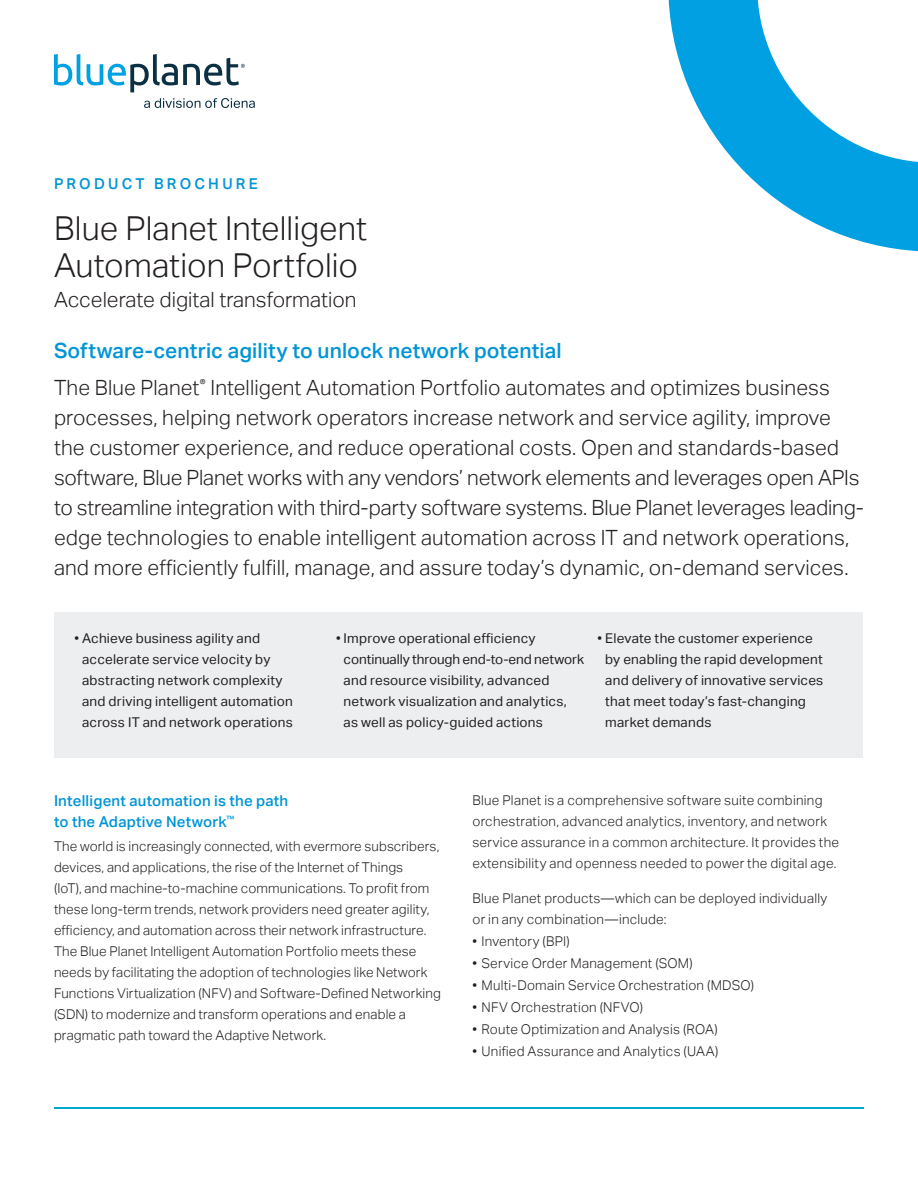
<style>
.page{position:relative;width:918px;height:1188px;background:#fff}
.page>*{position:absolute;margin:0;border:0;box-sizing:border-box;transform-origin:0 0}
.Product_Headline{font:300 33px/37.5px "Aktiv Grotesk";color:#231f20}
.Intro_Copy_-_PB_-_Bo{font:300 21px/30px "Aktiv Grotesk";color:#231f20}
.Intro_Copy_-_PB_-_Bo-2{font:500 21px "Aktiv Grotesk";letter-spacing:.005em;color:#0095d6}
.Product_Subhead{font:300 21px "Aktiv Grotesk";color:#231f20}
.Headline_for_body_co{font:500 15px/21px "Aktiv Grotesk";letter-spacing:.015em;color:#0095d6}
.Headline_for_body_co-2{font:500 15px "Aktiv Grotesk";letter-spacing:.215em;color:#0095d6}
.Body_Copy{font:300 13.5px/21px "Aktiv Grotesk";letter-spacing:.01em;color:#231f20}
.t1{font:13.5px/21px "Aktiv Grotesk";letter-spacing:.015em;color:#231f20}
.Body_Copy_BULLET__ex{font:300 13.5px/21px "Aktiv Grotesk";letter-spacing:.02em;color:#231f20}
.s1{font-weight:300}
</style>
<div class="page">
<svg style="left:54px;top:54px;width:191px;height:38px"></svg>
<svg style="left:144px;top:98px;width:111px;height:10px"></svg>
<hr style="left:54px;top:1107px;width:810px;height:1px;background:#00a7cf">
<svg style="left:668px;top:0;width:250px;height:252px"></svg>
<div style="left:55px;top:613px;width:808px;height:145px;background:#eceef0"></div>
<p class="Headline_for_body_co-2" style="left:54px;top:175px;width:205px">PRODUCT BROCHURE</p>
<p class="Product_Headline" style="left:54px;top:209px;width:315px">Blue Planet Intelligent<br>Automation Portfolio</p>
<p class="Product_Subhead" style="left:54px;top:288px;width:304px">Accelerate digital transformation</p>
<p class="Intro_Copy_-_PB_-_Bo-2" style="left:54px;top:338px;width:509px">Software-centric agility to unlock network potential</p>
<p class="Intro_Copy_-_PB_-_Bo" style="left:54px;top:373px;width:812px">The Blue Planet<sup>®</sup> Intelligent Automation Portfolio automates and optimizes business processes, helping network operators increase network and service agility, improve the customer experience, and reduce operational costs. Open and standards-based software, Blue Planet works with any vendors’ network elements and leverages open APIs to streamline integration with third-party software systems. Blue Planet leverages leading&shy;edge technologies to enable intelligent automation across IT and network operations, and more efficiently fulfill, manage, and assure today’s dynamic, on-demand services.</p>
<p class="t1" style="left:82px;top:628px;width:212px;text-indent:-8px"><span class="s1">•</span> Achieve business agility and accelerate service velocity by abstracting network complexity and driving intelligent automation across IT and network operations</p>
<p class="t1" style="left:344px;top:628px;width:242px;text-indent:-8px"><span class="s1">•</span> Improve operational efficiency continually through end-to-end network and resource visibility, advanced network visualization and analytics, as well as policy-guided actions</p>
<p class="t1" style="left:605px;top:628px;width:220px;text-indent:-8px"><span class="s1">•</span> Elevate the customer experience by enabling the rapid development and delivery of innovative services that meet today’s fast-changing market demands</p>
<p class="Headline_for_body_co" style="left:54px;top:790px;width:236px">Intelligent automation is the path to the Adaptive Network<sup>™</sup></p>
<p class="Body_Copy" style="left:54px;top:836px;width:389px">The world is increasingly connected, with evermore subscribers, devices, and applications, the rise of the Internet of Things<br>(IoT), and machine-to-machine communications. To profit from these long-term trends, network providers need greater agility, efficiency, and automation across their network infrastructure.<br>The Blue Planet Intelligent Automation Portfolio meets these needs by facilitating the adoption of technologies like Network Functions Virtualization (NFV) and Software-Defined Networking (SDN) to modernize and transform operations and enable a pragmatic path toward the Adaptive Network.</p>
<p class="Body_Copy" style="left:472px;top:790px;width:368px">Blue Planet is a comprehensive software suite combining orchestration, advanced analytics, inventory, and network service assurance in a common architecture. It provides the extensibility and openness needed to power the digital age.</p>
<p class="Body_Copy_BULLET__ex" style="left:472px;top:887px;width:356px">Blue Planet products—which can be deployed individually or in any combination—include:</p>
<p class="Body_Copy_BULLET__ex" style="left:472px;top:930px;width:99px">• Inventory (BPI)</p>
<p class="Body_Copy_BULLET__ex" style="left:472px;top:953px;width:222px">• Service Order Management (SOM)</p>
<p class="Body_Copy_BULLET__ex" style="left:472px;top:975px;width:283px">• Multi-Domain Service Orchestration (MDSO)</p>
<p class="Body_Copy_BULLET__ex" style="left:472px;top:997px;width:172px">• NFV Orchestration (NFVO)</p>
<p class="Body_Copy_BULLET__ex" style="left:472px;top:1019px;width:247px">• Route Optimization and Analysis (ROA)</p>
<p class="Body_Copy_BULLET__ex" style="left:472px;top:1041px;width:248px">• Unified Assurance and Analytics (UAA)</p>
</div>
